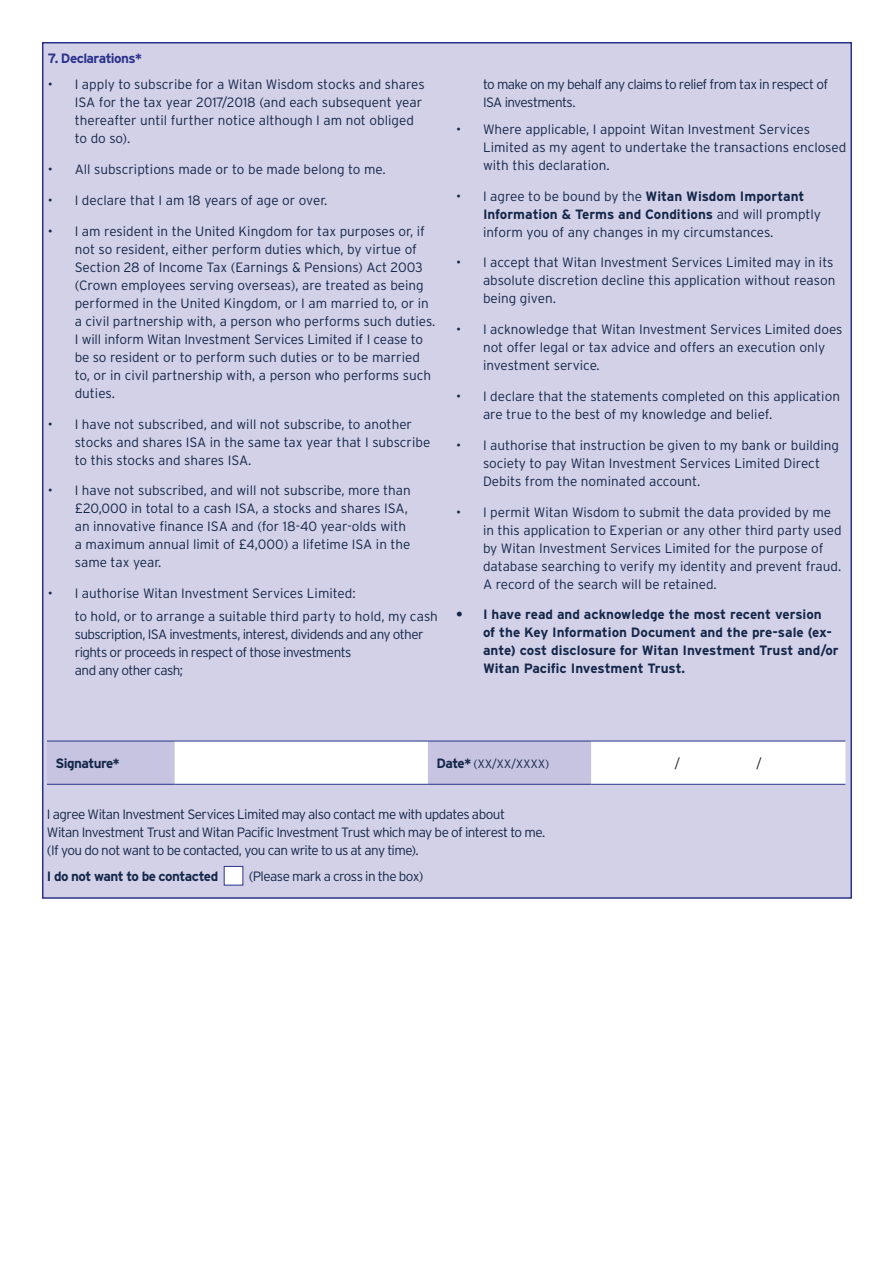
<style>
.page{position:relative;width:894px;height:1264px;background:#fff}
.page>*{position:absolute;margin:0;border:0;box-sizing:border-box;transform-origin:0 0}
.t1{font:300 13.5px/18px "Interstate";color:#14274a}
.t2{font:300 13.5px/18px "Interstate";letter-spacing:-.045em;color:#14274a}
.t3{font:700 13.5px/18px "Interstate";color:#14274a}
.t4{font:300 13.5px/18px "Interstate";letter-spacing:-.04em;color:#14274a}
.t5{font:700 13.5px "Interstate";letter-spacing:-.04em;color:#14274a}
.t6{font:700 13.5px "Interstate";letter-spacing:-.045em;color:#2b328c}
.t7{font:300 13.5px "Interstate";color:#231f20}
.t8{font:300 12px "Interstate";letter-spacing:-.025em;color:#14274a}
.s1{font-weight:700}
.s2{font-weight:700;font-size:13.5px}
</style>
<div class="page">
<div style="left:43px;top:43px;width:808px;height:854px;background:#d3d1e7"></div>
<svg style="left:47px;top:741px;width:798px;height:42px"></svg>
<hr style="left:47px;top:740px;width:128px;height:1px;background:#2b328c">
<hr style="left:47px;top:783px;width:128px;height:1px;background:#2b328c">
<hr style="left:175px;top:740px;width:252px;height:1px;background:#2b328c">
<hr style="left:175px;top:783px;width:252px;height:1px;background:#2b328c">
<hr style="left:427px;top:740px;width:164px;height:1px;background:#2b328c">
<hr style="left:427px;top:783px;width:164px;height:1px;background:#2b328c">
<hr style="left:591px;top:740px;width:254px;height:1px;background:#2b328c">
<hr style="left:591px;top:783px;width:254px;height:1px;background:#2b328c">
<div style="left:224px;top:866px;width:19px;height:18px;background:#fff"></div>
<p class="t6" style="left:48px;top:53px;width:95px">7. Declarations*</p>
<p class="t1" style="left:75px;top:77px;width:351px;text-indent:-27px">• I apply to subscribe for a Witan Wisdom stocks and shares ISA for the tax year 2017/2018 (and each subsequent year thereafter until further notice although I am not obliged to do so).</p>
<p class="t1" style="left:48px;top:162px;width:339px">• All subscriptions made or to be made belong to me.</p>
<p class="t1" style="left:48px;top:192px;width:281px">• I declare that I am 18 years of age or over.</p>
<p class="t1" style="left:75px;top:223px;width:362px;text-indent:-27px">• I am resident in the United Kingdom for tax purposes or, if not so resident, either perform duties which, by virtue of Section 28 of Income Tax (Earnings &amp; Pensions) Act 2003 (Crown employees serving overseas), are treated as being performed in the United Kingdom, or I am married to, or in a civil partnership with, a person who performs such duties.<br>I will inform Witan Investment Services Limited if I cease to be so resident or to perform such duties or to be married to, or in civil partnership with, a person who performs such duties.</p>
<p class="t1" style="left:75px;top:416px;width:357px;text-indent:-27px">• I have not subscribed, and will not subscribe, to another stocks and shares ISA in the same tax year that I subscribe to this stocks and shares ISA.</p>
<p class="t1" style="left:75px;top:483px;width:337px;text-indent:-27px">• I have not subscribed, and will not subscribe, more than £20,000 in total to a cash ISA, a stocks and shares ISA, an innovative finance ISA and (for 18-40 year-olds with a maximum annual limit of £4,000) a lifetime ISA in the same tax year.</p>
<p class="t1" style="left:75px;top:583px;width:364px;line-height:22.2px;text-indent:-27px">• I authorise Witan Investment Services Limited:<br>to hold, or to arrange a suitable third party to hold, my cash</p>
<p class="t4" style="left:75px;top:626px;width:350px">subscription, ISA investments, interest, dividends and any other rights or proceeds in respect of those investments<br>and any other cash;</p>
<p class="t2" style="left:483px;top:77px;width:346px">to make on my behalf any claims to relief from tax in respect of<br>ISA investments.</p>
<p class="t1" style="left:483px;top:121px;width:365px;text-indent:-27px">• Where applicable, I appoint Witan Investment Services<br>Limited as my agent to undertake the transactions enclosed with this declaration.</p>
<p class="t1" style="left:483px;top:188px;width:339px;text-indent:-27px">• I agree to be bound by the <span class="s1">Witan Wisdom Important<br>Information &amp; Terms and Conditions</span> and will promptly inform you of any changes in my circumstances.</p>
<p class="t1" style="left:483px;top:255px;width:354px;text-indent:-27px">• I accept that Witan Investment Services Limited may in its absolute discretion decline this application without reason being given.</p>
<p class="t1" style="left:483px;top:322px;width:361px;text-indent:-27px">• I acknowledge that Witan Investment Services Limited does not offer legal or tax advice and offers an execution only investment service.</p>
<p class="t1" style="left:483px;top:388px;width:358px;text-indent:-27px">• I declare that the statements completed on this application are true to the best of my knowledge and belief.</p>
<p class="t1" style="left:483px;top:437px;width:357px;text-indent:-27px">• I authorise that instruction be given to my bank or building society to pay Witan Investment Services Limited Direct<br>Debits from the nominated account.</p>
<p class="t1" style="left:483px;top:504px;width:360px;text-indent:-27px">• I permit Witan Wisdom to submit the data provided by me in this application to Experian or any other third party used by Witan Investment Services Limited for the purpose of database searching to verify my identity and prevent fraud.<br>A record of the search will be retained.</p>
<p class="t3" style="left:483px;top:606px;width:357px;text-indent:-27px">• I have read and acknowledge the most recent version<br>of the Key Information Document and the pre-sale (ex&shy;ante) cost disclosure for Witan Investment Trust and/or Witan Pacific Investment Trust.</p>
<p class="t5" style="left:55px;top:758px;width:66px">Signature*</p>
<p class="t8" style="left:436px;top:759px;width:114px"><span class="s2">Date*</span> (XX/XX/XXXX)</p>
<p class="t7" style="left:674px;top:758px;width:7px">/</p>
<p class="t7" style="left:756px;top:758px;width:7px">/</p>
<p class="t2" style="left:47px;top:806px;width:499px">I agree Witan Investment Services Limited may also contact me with updates about<br>Witan Investment Trust and Witan Pacific Investment Trust which may be of interest to me. (If you do not want to be contacted, you can write to us at any time).</p>
<p class="t5" style="left:47px;top:871px;width:173px">I do not want to be contacted</p>
<p class="t4" style="left:249px;top:868px;width:176px">(Please mark a cross in the box)</p>
</div>
